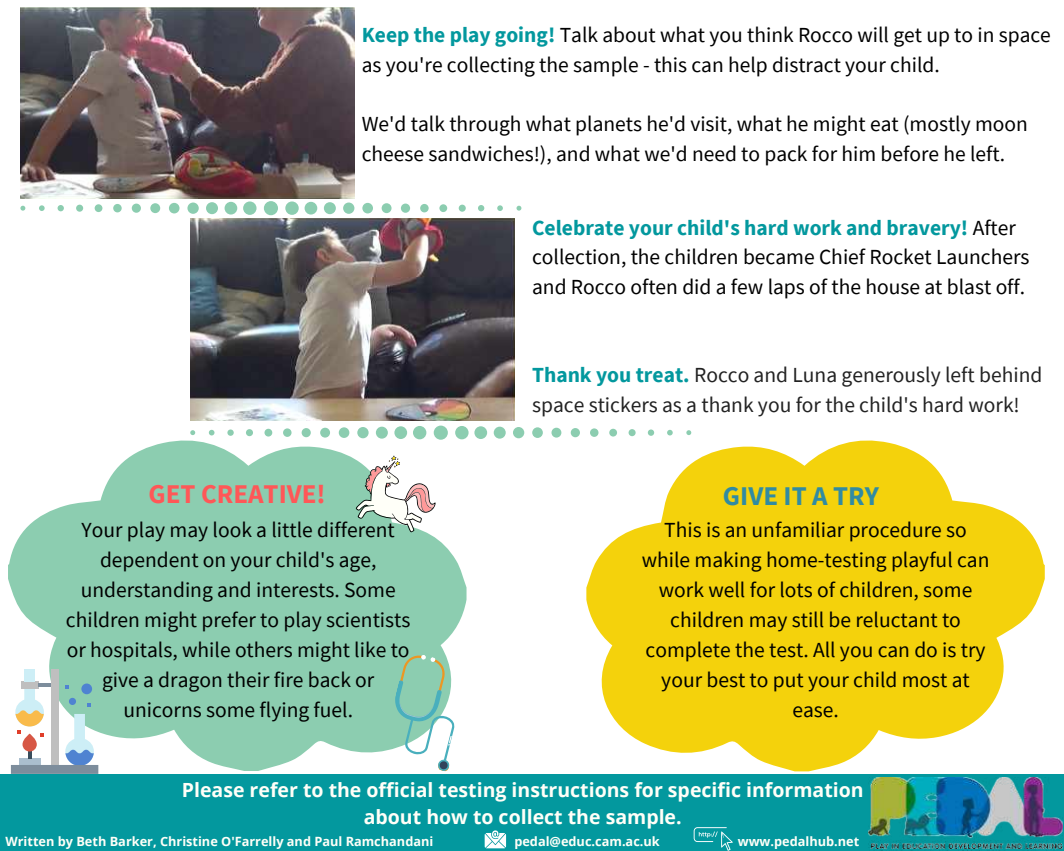
<style>
.page{position:relative;width:1064px;height:851px;background:#fff}
.page>*{position:absolute;margin:0;border:0;box-sizing:border-box;transform-origin:0 0}
.t1{font:700 27px "Source Sans Pro";color:#ff5757}
.t2{font:700 27px "Source Sans Pro";color:#318ba2}
.t3{font:21.45px/30px "Source Sans Pro";color:#000}
.t4{font:21.45px/30px "Source Sans Pro";color:#222}
.t5{font:700 19.5px/27px "Open Sans";color:#fffff8;text-align:center}
.t6{font:700 12.75px "Open Sans";color:#fffff8}
.s1{font-weight:700;color:#03989e}
</style>
<div class="page">
<img style="left:190px;top:218px;width:324px;height:203px">
<img style="left:20px;top:8px;width:335px;height:190px">
<svg style="left:8px;top:440px;width:458px;height:331px;fill:#8ccdb0"></svg>
<svg style="left:390px;top:652px;width:66px;height:120px"></svg>
<div style="left:21px;top:681px;width:18px;height:7px;background:#bfbfbf"></div>
<div style="left:24px;top:669px;width:11px;height:12px;background:#cdeef6"></div>
<hr style="left:39px;top:683px;width:12px;height:4px;background:#7d8d9c">
<div style="left:51px;top:669px;width:7px;height:96px;background:#bfbfbf"></div>
<svg style="left:81px;top:683px;width:11px;height:11px"></svg>
<svg style="left:11px;top:685px;width:87px;height:88px"></svg>
<svg style="left:20px;top:201px;width:501px;height:14px"></svg>
<svg style="left:356px;top:455px;width:79px;height:77px"></svg>
<svg style="left:586px;top:440px;width:458px;height:331px;fill:#f4d20c"></svg>
<div style="left:0;top:774px;width:1063px;height:76px;background:#03989e"></div>
<img style="left:868px;top:777px;width:193px;height:73px">
<svg style="left:190px;top:425px;width:501px;height:14px"></svg>
<svg style="left:484px;top:830px;width:22px;height:18px"></svg>
<svg style="left:693px;top:827px;width:39px;height:23px"></svg>
<p class="t3" style="left:361px;top:19px;width:690px"><span class="s1">Keep the play going!</span> Talk about what you think Rocco will get up to in space as you're collecting the sample - this can help distract your child.</p>
<p class="t3" style="left:361px;top:109px;width:667px">We'd talk through what planets he'd visit, what he might eat (mostly moon cheese sandwiches!), and what we'd need to pack for him before he left.</p>
<p class="t3" style="left:532px;top:212px;width:499px"><span class="s1">Celebrate your child's hard work and bravery!</span> After collection, the children became Chief Rocket Launchers and Rocco often did a few laps of the house at blast off.</p>
<p class="t4" style="left:532px;top:359px;width:511px"><span class="s1">Thank you treat.</span> Rocco and Luna generously left behind space stickers as a thank you for the child's hard work!</p>
<p class="t1" style="left:148px;top:477px;width:179px">GET CREATIVE!</p>
<p class="t2" style="left:722px;top:478px;width:157px">GIVE IT A TRY</p>
<p class="t3" style="left:66px;top:514px;width:346px;text-align:center">Your play may look a little different dependent on your child's age, understanding and interests. Some children might prefer to play scientists or hospitals, while others might like to give a dragon their fire back or unicorns some flying fuel.</p>
<p class="t3" style="left:641px;top:514px;width:349px;text-align:center">This is an unfamiliar procedure so while making home-testing playful can work well for lots of children, some children may still be reluctant to complete the test. All you can do is try your best to put your child most at ease.</p>
<p class="t5" style="left:182px;top:776px;width:683px">Please refer to the official testing instructions for specific information about how to collect the sample.</p>
<p class="t6" style="left:5px;top:831px;width:429px">Written by Beth Barker, Christine O'Farrelly and Paul Ramchandani</p>
<p class="t6" style="left:514px;top:831px;width:147px">pedal@educ.cam.ac.uk</p>
<p class="t6" style="left:737px;top:831px;width:123px">www.pedalhub.net</p>
</div>
